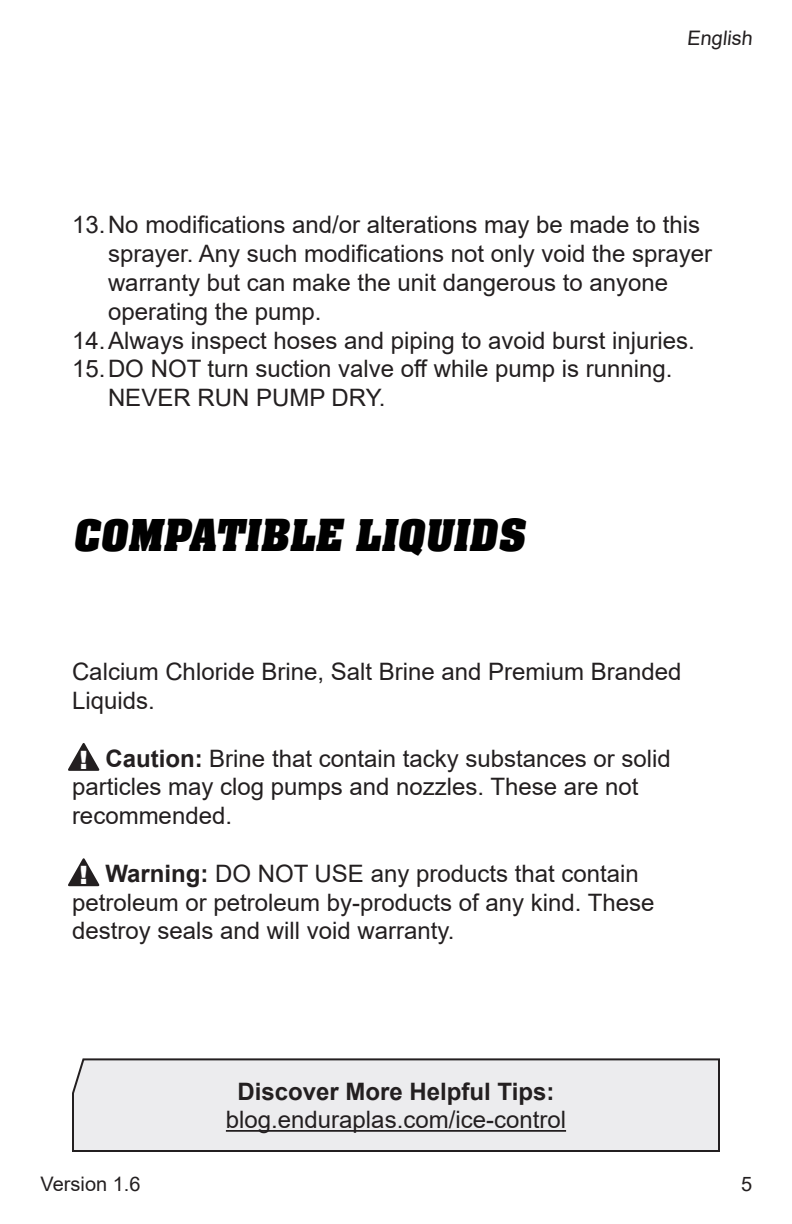
<style>
.page{position:relative;width:792px;height:1224px;background:#fff}
.page>*{position:absolute;margin:0;border:0;box-sizing:border-box;transform-origin:0 0}
.t1{font:48px "Aachen Bold Plain";color:#000}
.t2{font:900 25.2px "Arial";color:#fff}
.t3{font:24px/28.8px "Arial";color:#231f20}
.t4{font:700 24px "Arial";color:#231f20}
.t5{font:20px "Arial";color:#231f20}
.s1{font-weight:700}
</style>
<div class="page">
<div style="left:72px;top:1058px;width:648px;height:94px;background:#ececee"></div>
<hr style="left:226px;top:1130px;width:340px;height:2px;background:#231f20">
<svg style="left:68px;top:858px;width:32px;height:28px"></svg>
<svg style="left:68px;top:743px;width:32px;height:28px"></svg>
<p class="t5" style="left:687px;top:24px;width:70px">English</p>
<p class="t3" style="left:108px;top:210px;width:606px;text-indent:-36px">13.No modifications and/or alterations may be made to this sprayer. Any such modifications not only void the sprayer warranty but can make the unit dangerous to anyone operating the pump.</p>
<p class="t3" style="left:72px;top:326px;width:624px">14.Always inspect hoses and piping to avoid burst injuries.</p>
<p class="t3" style="left:108px;top:354px;width:566px;text-indent:-36px">15.DO NOT turn suction valve off while pump is running.<br>NEVER RUN PUMP DRY.</p>
<p class="t1" style="left:72px;top:508px;width:462px">COMPATIBLE LIQUIDS</p>
<p class="t3" style="left:72px;top:657px;width:611px">Calcium Chloride Brine, Salt Brine and Premium Branded<br>Liquids.</p>
<p class="t3" style="left:72px;top:744px;width:600px;text-indent:33px"><span class="s1">Caution:</span> Brine that contain tacky substances or solid particles may clog pumps and nozzles. These are not recommended.</p>
<p class="t3" style="left:72px;top:859px;width:584px;text-indent:33px"><span class="s1">Warning:</span> DO NOT USE any products that contain petroleum or petroleum by-products of any kind. These destroy seals and will void warranty.</p>
<p class="t2" style="left:79px;top:741px;width:10px">!</p>
<p class="t2" style="left:79px;top:857px;width:10px">!</p>
<p class="t4" style="left:238px;top:1074px;width:318px">Discover More Helpful Tips:</p>
<p class="t3" style="left:226px;top:1105px;width:342px">blog.enduraplas.com/ice-control</p>
<p class="t5" style="left:41px;top:1171px;width:102px">Version 1.6</p>
<p class="t5" style="left:741px;top:1171px;width:13px">5</p>
</div>
